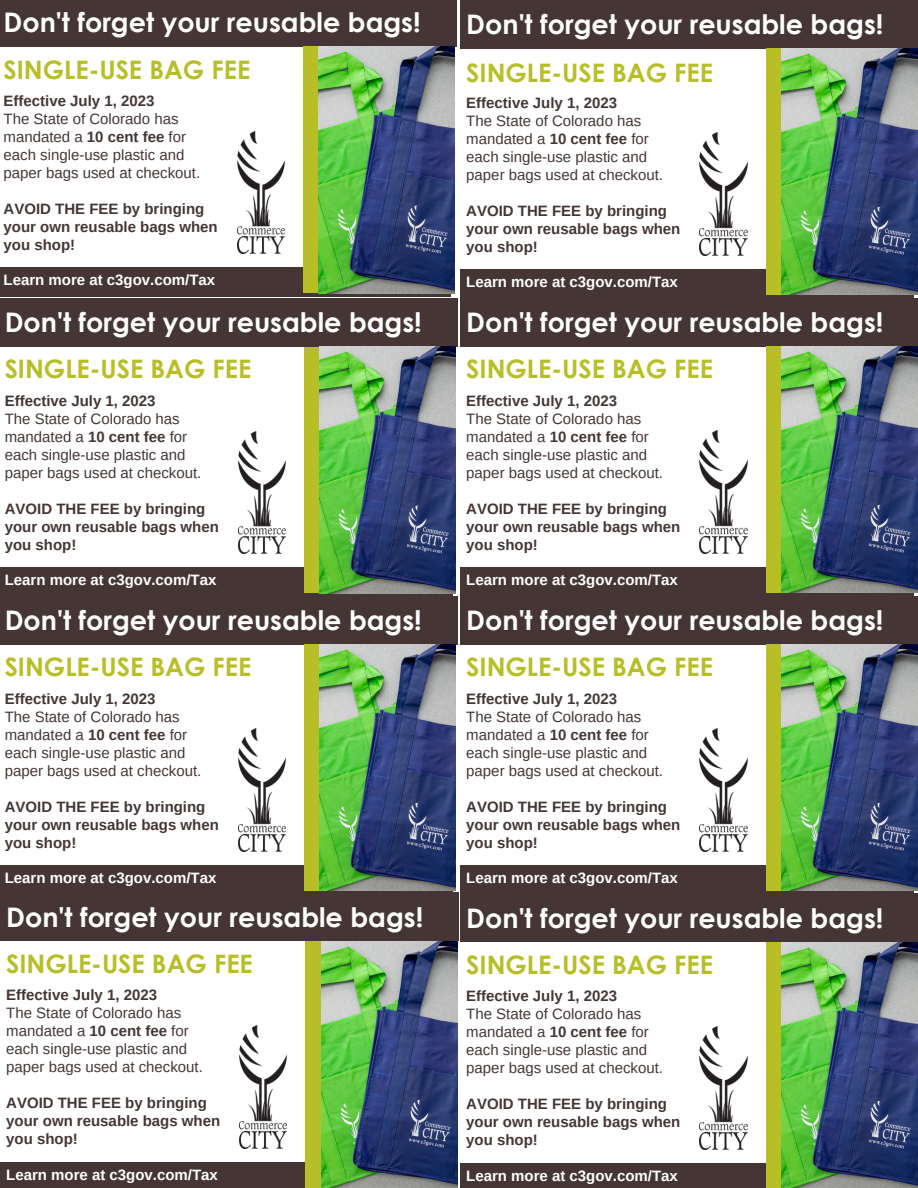
<style>
.page{position:relative;width:918px;height:1188px;background:#fff}
.page>*{position:absolute;margin:0;border:0;box-sizing:border-box;transform-origin:0 0}
.t1{font:700 27px "Century Gothic";color:#fff}
.t2{font:700 25.5px "Century Gothic";color:#b8bf26}
.t3{font:15px/18px "Arimo";color:#453635}
.t4{font:700 15px/18px "Arimo";color:#453635}
.t5{font:700 15px "Arimo";color:#fff}
.s1{font-weight:700}
</style>
<div class="page">
<div style="left:460px;top:0;width:458px;height:48px;background:#453635"></div>
<div style="left:460px;top:269px;width:454px;height:29px;background:#453635"></div>
<div style="left:766px;top:49px;width:31px;height:246px;background:#b8bf26"></div>
<img style="left:781px;top:49px;width:137px;height:246px">
<img style="left:700px;top:133px;width:47px;height:123px">
<div style="left:460px;top:298px;width:458px;height:48px;background:#453635"></div>
<div style="left:460px;top:567px;width:454px;height:29px;background:#453635"></div>
<div style="left:766px;top:346px;width:31px;height:247px;background:#b8bf26"></div>
<img style="left:781px;top:346px;width:137px;height:247px">
<img style="left:700px;top:431px;width:47px;height:123px">
<div style="left:460px;top:596px;width:458px;height:48px;background:#453635"></div>
<div style="left:460px;top:865px;width:454px;height:29px;background:#453635"></div>
<div style="left:766px;top:644px;width:31px;height:246px;background:#b8bf26"></div>
<img style="left:781px;top:644px;width:137px;height:247px">
<img style="left:700px;top:729px;width:47px;height:122px">
<div style="left:460px;top:894px;width:458px;height:48px;background:#453635"></div>
<div style="left:460px;top:1163px;width:454px;height:25px;background:#453635"></div>
<div style="left:766px;top:942px;width:31px;height:246px;background:#b8bf26"></div>
<img style="left:781px;top:942px;width:137px;height:246px">
<img style="left:700px;top:1027px;width:47px;height:122px">
<div style="left:0;top:0;width:456px;height:47px;background:#453635"></div>
<div style="left:0;top:267px;width:451px;height:29px;background:#453635"></div>
<div style="left:303px;top:47px;width:31px;height:246px;background:#b8bf26"></div>
<img style="left:319px;top:47px;width:136px;height:246px">
<img style="left:237px;top:131px;width:47px;height:123px">
<div style="left:0;top:298px;width:458px;height:49px;background:#453635"></div>
<div style="left:0;top:568px;width:452px;height:28px;background:#453635"></div>
<div style="left:304px;top:347px;width:31px;height:246px;background:#b8bf26"></div>
<img style="left:320px;top:347px;width:136px;height:246px">
<img style="left:238px;top:431px;width:47px;height:123px">
<div style="left:0;top:596px;width:458px;height:48px;background:#453635"></div>
<div style="left:0;top:865px;width:452px;height:29px;background:#453635"></div>
<div style="left:304px;top:644px;width:31px;height:246px;background:#b8bf26"></div>
<img style="left:320px;top:644px;width:136px;height:247px">
<img style="left:238px;top:729px;width:47px;height:122px">
<div style="left:0;top:893px;width:459px;height:48px;background:#453635"></div>
<div style="left:0;top:1162px;width:454px;height:26px;background:#453635"></div>
<div style="left:306px;top:941px;width:31px;height:246px;background:#b8bf26"></div>
<img style="left:321px;top:941px;width:136px;height:247px">
<img style="left:240px;top:1026px;width:47px;height:122px">
<p class="t1" style="left:4px;top:5px;width:419px">Don't forget your reusable bags!</p>
<p class="t1" style="left:466px;top:7px;width:419px">Don't forget your reusable bags!</p>
<p class="t2" style="left:4px;top:53px;width:248px">SINGLE-USE BAG FEE</p>
<p class="t2" style="left:466px;top:56px;width:248px">SINGLE-USE BAG FEE</p>
<p class="t4" style="left:4px;top:92px;width:152px">Effective July 1, 2023</p>
<p class="t3" style="left:4px;top:110px;width:198px">The State of Colorado has mandated a <span class="s1">10 cent fee</span> for each single-use plastic and paper bags used at checkout.</p>
<p class="t4" style="left:4px;top:200px;width:216px">AVOID THE FEE by bringing your own reusable bags when you shop!</p>
<p class="t5" style="left:4px;top:272px;width:213px">Learn more at c3gov.com/Tax</p>
<p class="t4" style="left:466px;top:93px;width:152px">Effective July 1, 2023</p>
<p class="t3" style="left:466px;top:111px;width:198px">The State of Colorado has mandated a <span class="s1">10 cent fee</span> for each single-use plastic and paper bags used at checkout.</p>
<p class="t4" style="left:466px;top:201px;width:216px">AVOID THE FEE by bringing your own reusable bags when you shop!</p>
<p class="t5" style="left:466px;top:274px;width:213px">Learn more at c3gov.com/Tax</p>
<p class="t1" style="left:5px;top:305px;width:419px">Don't forget your reusable bags!</p>
<p class="t1" style="left:466px;top:305px;width:419px">Don't forget your reusable bags!</p>
<p class="t2" style="left:5px;top:353px;width:248px">SINGLE-USE BAG FEE</p>
<p class="t2" style="left:466px;top:353px;width:248px">SINGLE-USE BAG FEE</p>
<p class="t4" style="left:5px;top:392px;width:152px">Effective July 1, 2023</p>
<p class="t3" style="left:5px;top:410px;width:198px">The State of Colorado has mandated a <span class="s1">10 cent fee</span> for each single-use plastic and paper bags used at checkout.</p>
<p class="t4" style="left:5px;top:500px;width:216px">AVOID THE FEE by bringing your own reusable bags when you shop!</p>
<p class="t5" style="left:5px;top:572px;width:213px">Learn more at c3gov.com/Tax</p>
<p class="t4" style="left:466px;top:391px;width:152px">Effective July 1, 2023</p>
<p class="t3" style="left:466px;top:409px;width:198px">The State of Colorado has mandated a <span class="s1">10 cent fee</span> for each single-use plastic and paper bags used at checkout.</p>
<p class="t4" style="left:466px;top:499px;width:216px">AVOID THE FEE by bringing your own reusable bags when you shop!</p>
<p class="t5" style="left:466px;top:571px;width:213px">Learn more at c3gov.com/Tax</p>
<p class="t1" style="left:5px;top:603px;width:419px">Don't forget your reusable bags!</p>
<p class="t1" style="left:466px;top:603px;width:419px">Don't forget your reusable bags!</p>
<p class="t2" style="left:5px;top:651px;width:248px">SINGLE-USE BAG FEE</p>
<p class="t2" style="left:466px;top:651px;width:248px">SINGLE-USE BAG FEE</p>
<p class="t4" style="left:5px;top:689px;width:152px">Effective July 1, 2023</p>
<p class="t3" style="left:5px;top:707px;width:198px">The State of Colorado has mandated a <span class="s1">10 cent fee</span> for each single-use plastic and paper bags used at checkout.</p>
<p class="t4" style="left:5px;top:797px;width:216px">AVOID THE FEE by bringing your own reusable bags when you shop!</p>
<p class="t5" style="left:5px;top:869px;width:213px">Learn more at c3gov.com/Tax</p>
<p class="t4" style="left:466px;top:689px;width:152px">Effective July 1, 2023</p>
<p class="t3" style="left:466px;top:707px;width:198px">The State of Colorado has mandated a <span class="s1">10 cent fee</span> for each single-use plastic and paper bags used at checkout.</p>
<p class="t4" style="left:466px;top:797px;width:216px">AVOID THE FEE by bringing your own reusable bags when you shop!</p>
<p class="t5" style="left:466px;top:869px;width:213px">Learn more at c3gov.com/Tax</p>
<p class="t1" style="left:6px;top:899px;width:419px">Don't forget your reusable bags!</p>
<p class="t1" style="left:466px;top:900px;width:419px">Don't forget your reusable bags!</p>
<p class="t2" style="left:6px;top:947px;width:248px">SINGLE-USE BAG FEE</p>
<p class="t2" style="left:466px;top:948px;width:248px">SINGLE-USE BAG FEE</p>
<p class="t4" style="left:6px;top:986px;width:152px">Effective July 1, 2023</p>
<p class="t3" style="left:6px;top:1004px;width:198px">The State of Colorado has mandated a <span class="s1">10 cent fee</span> for each single-use plastic and paper bags used at checkout.</p>
<p class="t4" style="left:6px;top:1094px;width:216px">AVOID THE FEE by bringing your own reusable bags when you shop!</p>
<p class="t5" style="left:6px;top:1166px;width:213px">Learn more at c3gov.com/Tax</p>
<p class="t4" style="left:466px;top:987px;width:152px">Effective July 1, 2023</p>
<p class="t3" style="left:466px;top:1005px;width:198px">The State of Colorado has mandated a <span class="s1">10 cent fee</span> for each single-use plastic and paper bags used at checkout.</p>
<p class="t4" style="left:466px;top:1095px;width:216px">AVOID THE FEE by bringing your own reusable bags when you shop!</p>
<p class="t5" style="left:466px;top:1167px;width:213px">Learn more at c3gov.com/Tax</p>
</div>
